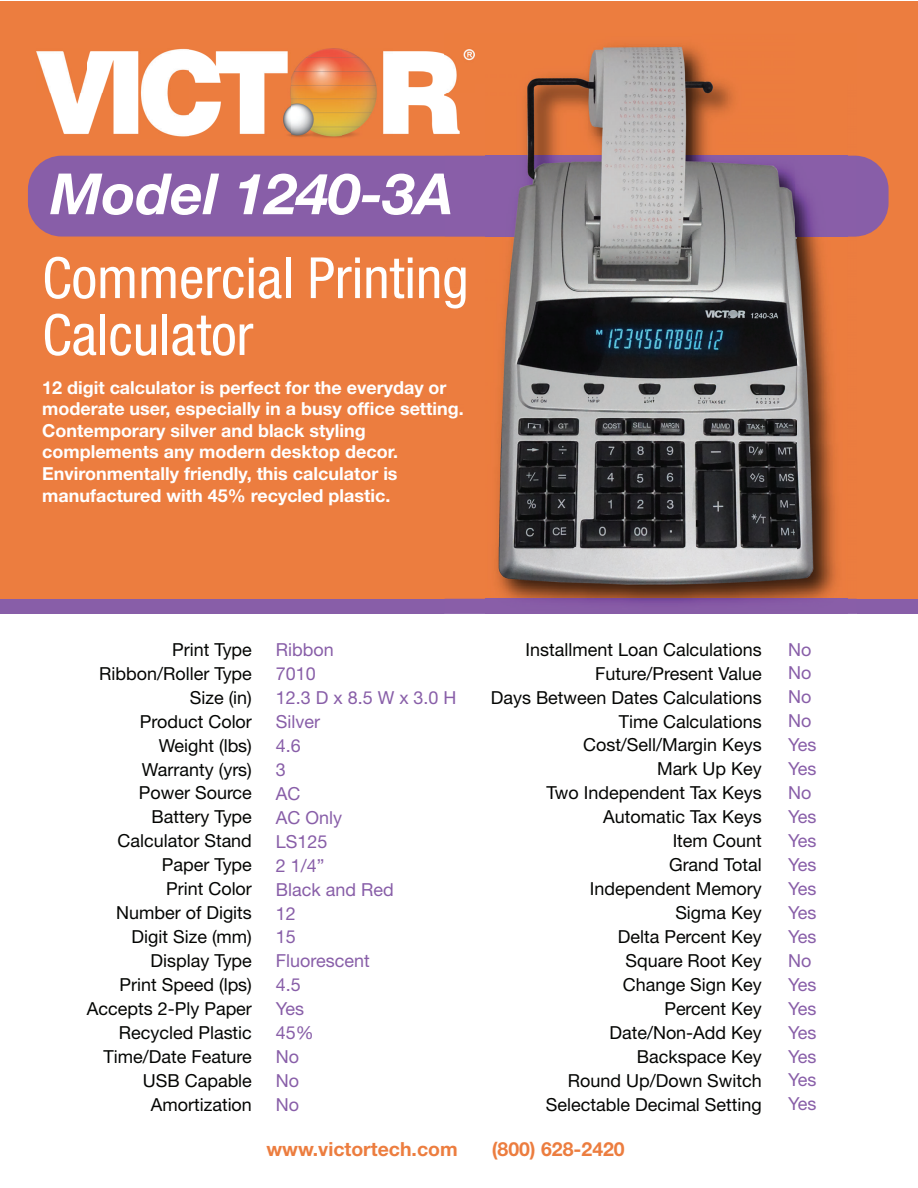
<style>
.page{position:relative;width:918px;height:1188px;background:#fff}
.page>*{position:absolute;margin:0;border:0;box-sizing:border-box;transform-origin:0 0}
.t1{font:condensed 56.85px/56.8px "Helvetica Neue LT Std";color:#fff}
.t2{font:italic 700 56.85px "Helvetica Neue LT Std";color:#fff}
.t3{font:700 19.5px "Helvetica Neue LT Std";color:#ec7d3f}
.t4{font:18px/24px "Helvetica Neue LT Std";color:#040503;text-align:right}
.t5{font:700 18px/21.6px "Helvetica Neue LT Std";color:#fff}
.t6{font:18px/24px "Helvetica Neue LT Std";color:#885ea8}
</style>
<div class="page">
<div style="left:0;top:2px;width:918px;height:604px;background:#ec7d3f"></div>
<div style="left:28px;top:156px;width:861px;height:81px;background:#885ea8;border-radius:34px"></div>
<div style="left:0;top:599px;width:918px;height:15px;background:#885ea8"></div>
<img style="left:486px;top:85px;width:361px;height:514px">
<img style="left:445px;top:599px;width:412px;height:15px">
<img style="left:474px;top:45px;width:253px;height:40px">
<img style="left:445px;top:156px;width:412px;height:81px">
<img style="left:445px;top:266px;width:21px;height:43px">
<img style="left:445px;top:174px;width:5px;height:5px">
<img style="left:445px;top:179px;width:5px;height:36px">
<img style="left:37px;top:49px;width:437px;height:89px">
<h1 class="t2" style="left:50px;top:161px;width:405px">Model 1240-3A</h1>
<h1 class="t1" style="left:42px;top:250px;width:428px">Commercial Printing<br>Calculator</h1>
<p class="t5" style="left:42px;top:378px;width:423px">12 digit calculator is perfect for the everyday or moderate user, especially in a busy office setting.<br>Contemporary silver and black styling complements any modern desktop decor.<br>Environmentally friendly, this calculator is manufactured with 45% recycled plastic.</p>
<p class="t4" style="left:87px;top:639px;width:166px">Print Type<br>Ribbon/Roller Type<br>Size (in)<br>Product Color<br>Weight (lbs)<br>Warranty (yrs)<br>Power Source<br>Battery Type<br>Calculator Stand<br>Paper Type<br>Print Color<br>Number of Digits<br>Digit Size (mm)<br>Display Type<br>Print Speed (lps)<br>Accepts 2-Ply Paper<br>Recycled Plastic<br>Time/Date Feature<br>USB Capable<br>Amortization</p>
<p class="t4" style="left:491px;top:639px;width:273px">Installment Loan Calculations<br>Future/Present Value<br>Days Between Dates Calculations<br>Time Calculations<br>Cost/Sell/Margin Keys<br>Mark Up Key<br>Two Independent Tax Keys<br>Automatic Tax Keys<br>Item Count<br>Grand Total<br>Independent Memory<br>Sigma Key<br>Delta Percent Key<br>Square Root Key<br>Change Sign Key<br>Percent Key<br>Date/Non-Add Key<br>Backspace Key<br>Round Up/Down Switch<br>Selectable Decimal Setting</p>
<p class="t6" style="left:276px;top:639px;width:182px">Ribbon<br>7010<br>12.3 D x 8.5 W x 3.0 H<br>Silver<br>4.6<br>3<br>AC<br>AC Only<br>LS125<br>2 1/4”<br>Black and Red<br>12<br>15<br>Fluorescent<br>4.5<br>Yes<br>45%<br>No<br>No<br>No</p>
<p class="t6" style="left:788px;top:639px;width:30px">No<br>No<br>No<br>No<br>Yes<br>Yes<br>No<br>Yes<br>Yes<br>Yes<br>Yes<br>Yes<br>Yes<br>No<br>Yes<br>Yes<br>Yes<br>Yes<br>Yes<br>Yes</p>
<p class="t3" style="left:266px;top:1142px;width:193px">www.victortech.com</p>
<p class="t3" style="left:492px;top:1142px;width:135px">(800) 628-2420</p>
</div>
